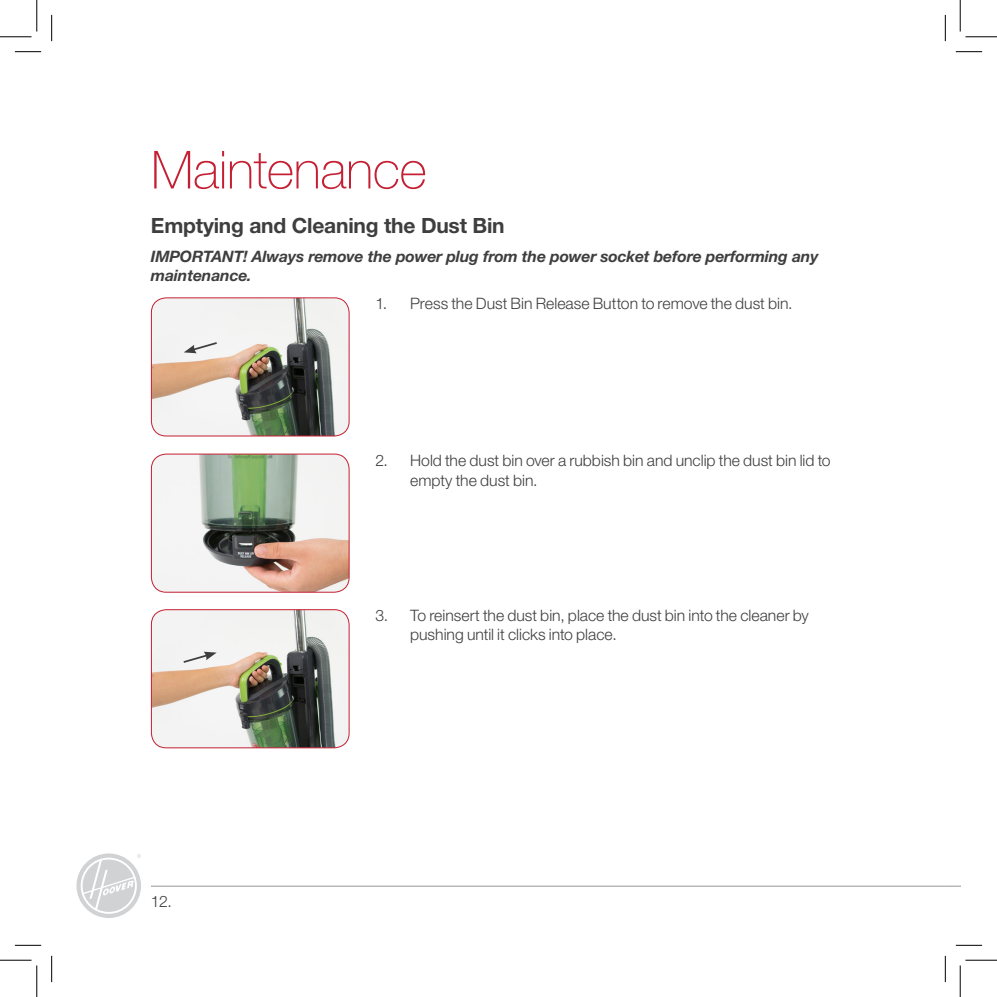
<style>
.page{position:relative;width:997px;height:997px;background:#fff}
.page>*{position:absolute;margin:0;border:0;box-sizing:border-box;transform-origin:0 0}
.Main_Heading{font:100 52.5px "Helvetica Neue LT Std";letter-spacing:-.01em;color:#c41f32}
.Sub-Head{font:700 21px "Helvetica Neue LT Std";letter-spacing:-.01em;color:#3e3e3f}
.Body_Copy{font:300 15.75px/19.2px "Helvetica Neue LT Std";color:#3e3e3f}
.Sub-Head-2{font:italic 700 15.75px/19.2px "Helvetica Neue LT Std";letter-spacing:-.01em;color:#3e3e3f}
</style>
<div class="page">
<svg style="left:945px;top:885px;width:14px;height:1px"></svg>
<svg style="left:76px;top:853px;width:65px;height:64px"></svg>
<hr style="left:151px;top:885px;width:794px;height:1px;background:#939598">
<img style="left:151px;top:298px;width:198px;height:138px">
<div style="left:151px;top:297px;width:198px;height:139px;border:1px solid #c41f32;border-radius:15px"></div>
<img style="left:151px;top:609px;width:198px;height:138px">
<div style="left:151px;top:609px;width:198px;height:139px;border:1px solid #c41f32;border-radius:15px"></div>
<img style="left:151px;top:455px;width:198px;height:137px">
<div style="left:151px;top:453px;width:198px;height:139px;border:1px solid #c41f32;border-radius:15px"></div>
<svg style="left:184px;top:341px;width:35px;height:12px"></svg>
<svg style="left:181px;top:651px;width:35px;height:13px"></svg>
<svg style="left:15px;top:51px;width:26px;height:1px"></svg>
<svg style="left:955px;top:51px;width:26px;height:1px"></svg>
<svg style="left:15px;top:944px;width:26px;height:1px"></svg>
<svg style="left:956px;top:944px;width:25px;height:1px"></svg>
<svg style="left:51px;top:15px;width:1px;height:26px"></svg>
<svg style="left:51px;top:955px;width:1px;height:26px"></svg>
<svg style="left:944px;top:15px;width:1px;height:26px"></svg>
<svg style="left:944px;top:956px;width:1px;height:25px"></svg>
<hr style="left:0;top:36px;width:32px;height:1px;background:#000">
<hr style="left:965px;top:36px;width:31px;height:1px;background:#000">
<hr style="left:0;top:959px;width:32px;height:1px;background:#000">
<hr style="left:965px;top:959px;width:31px;height:1px;background:#000">
<hr style="left:36px;top:0;width:1px;height:32px;background:#000">
<hr style="left:36px;top:965px;width:1px;height:31px;background:#000">
<hr style="left:959px;top:0;width:1px;height:32px;background:#000">
<hr style="left:959px;top:965px;width:1px;height:31px;background:#000">
<p class="Main_Heading" style="left:151px;top:140px;width:277px">Maintenance</p>
<p class="Sub-Head" style="left:151px;top:212px;width:355px">Emptying and Cleaning the Dust Bin</p>
<p class="Sub-Head-2" style="left:151px;top:246px;width:669px">IMPORTANT! Always remove the power plug from the power socket before performing any maintenance.</p>
<p class="Body_Copy" style="left:375px;top:293px;width:418px">1. Press the Dust Bin Release Button to remove the dust bin.</p>
<p class="Body_Copy" style="left:410px;top:450px;width:422px;text-indent:-35px">2. Hold the dust bin over a rubbish bin and unclip the dust bin lid to empty the dust bin.</p>
<p class="Body_Copy" style="left:151px;top:891px;width:22px">12.</p>
<p class="Body_Copy" style="left:410px;top:604px;width:400px;text-indent:-35px">3. To reinsert the dust bin, place the dust bin into the cleaner by pushing until it clicks into place.</p>
</div>
